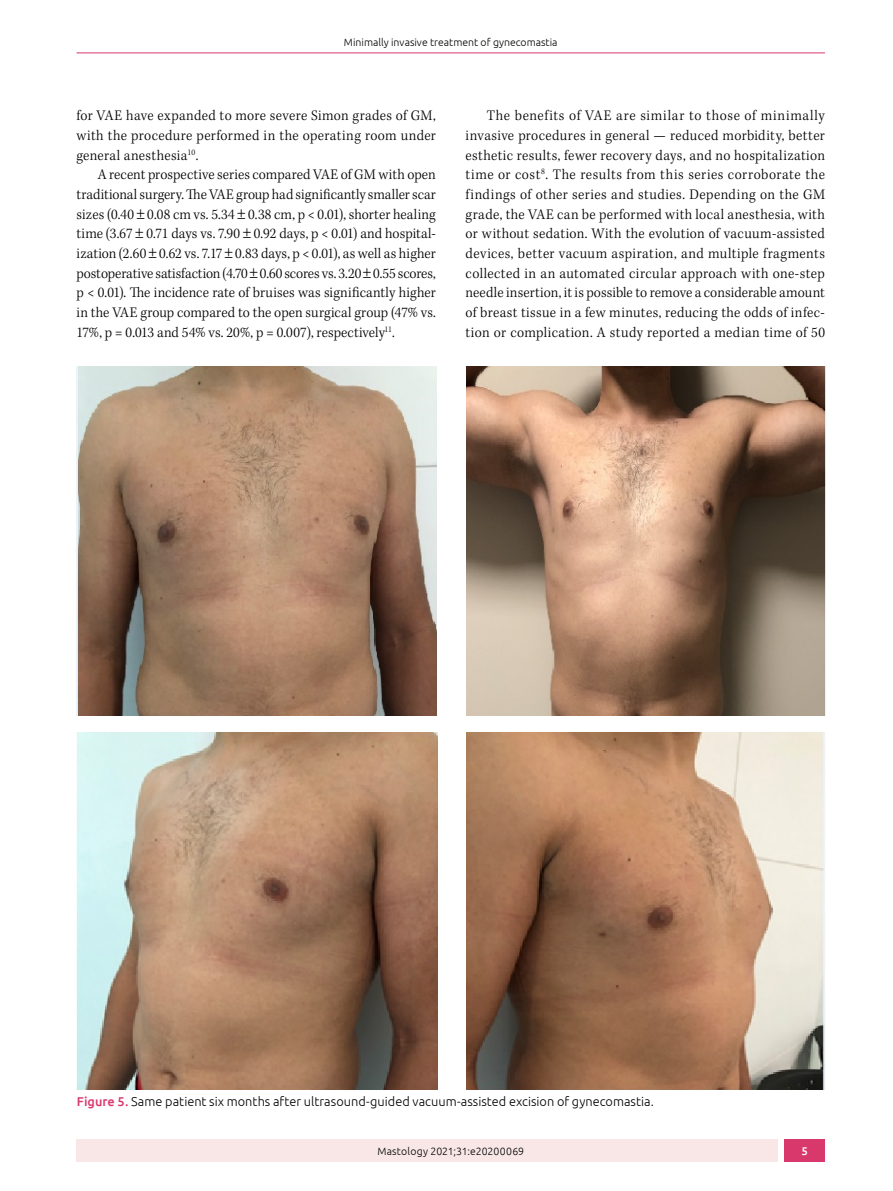
<style>
.page{position:relative;width:893px;height:1191px;background:#fff}
.page>*{position:absolute;margin:0;border:0;box-sizing:border-box;transform-origin:0 0}
.t1{font:300 15px/19.6px "Kepler Std";letter-spacing:.02em;color:#000;text-align:justify;scale:.95 1}
.t2{font:300 12.75px "Ubuntu";color:#000}
.t3{font:500 11.25px "Ubuntu";color:#fff}
.t4{font:300 10.5px "Ubuntu";color:#000}
.s1{font-weight:500;color:#d8386c}
</style>
<div class="page">
<div style="left:77px;top:1139px;width:701px;height:23px;background:#f9e7e7"></div>
<div style="left:785px;top:1139px;width:40px;height:23px;background:#d8386c"></div>
<hr style="left:77px;top:53px;width:748px;height:1px;background:#d8386c">
<img style="left:77px;top:367px;width:359px;height:348px">
<img style="left:77px;top:732px;width:360px;height:357px">
<img style="left:466px;top:367px;width:359px;height:348px">
<img style="left:466px;top:732px;width:359px;height:357px">
<p class="t4" style="left:344px;top:36px;width:215px">Minimally invasive treatment of gynecomastia</p>
<p class="t1" style="left:77px;top:106px;width:380px">for VAE have expanded to more severe Simon grades of GM, with the procedure performed in the operating room under general anesthesia<sup>10</sup>.</p>
<p class="t1" style="left:77px;top:165px;width:380px;text-indent:21px">A recent prospective series compared VAE of GM with open traditional surgery. The VAE group had significantly smaller scar sizes (0.40 0.08 cm vs. 5.34 0.38 cm, p &lt; 0.01), shorter healing time (3.67 0.71 days vs. 7.90 0.92 days, p &lt; 0.01) and hospital&shy;ization (2.60 0.62 vs. 7.17 0.83 days, p &lt; 0.01), as well as higher postoperative satisfaction (4.70 0.60 scores vs. 3.20 0.55 scores, p &lt; 0.01). The incidence rate of bruises was significantly higher in the VAE group compared to the open surgical group (47% vs.<br>17%, p = 0.013 and 54% vs. 20%, p = 0.007), respectively<sup>11</sup>.</p>
<p class="t1" style="left:466px;top:106px;width:380px;text-indent:21px">The benefits of VAE are similar to those of minimally invasive procedures in general — reduced morbidity, better esthetic results, fewer recovery days, and no hospitalization time or cost<sup>8</sup>. The results from this series corroborate the findings of other series and studies. Depending on the GM grade, the VAE can be performed with local anesthesia, with or without sedation. With the evolution of vacuum-assisted devices, better vacuum aspiration, and multiple fragments collected in an automated circular approach with one-step needle insertion, it is possible to remove a considerable amount of breast tissue in a few minutes, reducing the odds of infec&shy;tion or complication. A study reported a median time of 50</p>
<p class="t2" style="left:77px;top:1093px;width:579px"><span class="s1">Figure 5.</span> Same patient six months after ultrasound-guided vacuum-assisted excision of gynecomastia.</p>
<p class="t4" style="left:377px;top:1144px;width:148px">Mastology 2021;31:e20200069</p>
<p class="t3" style="left:802px;top:1143px;width:8px">5</p>
</div>
